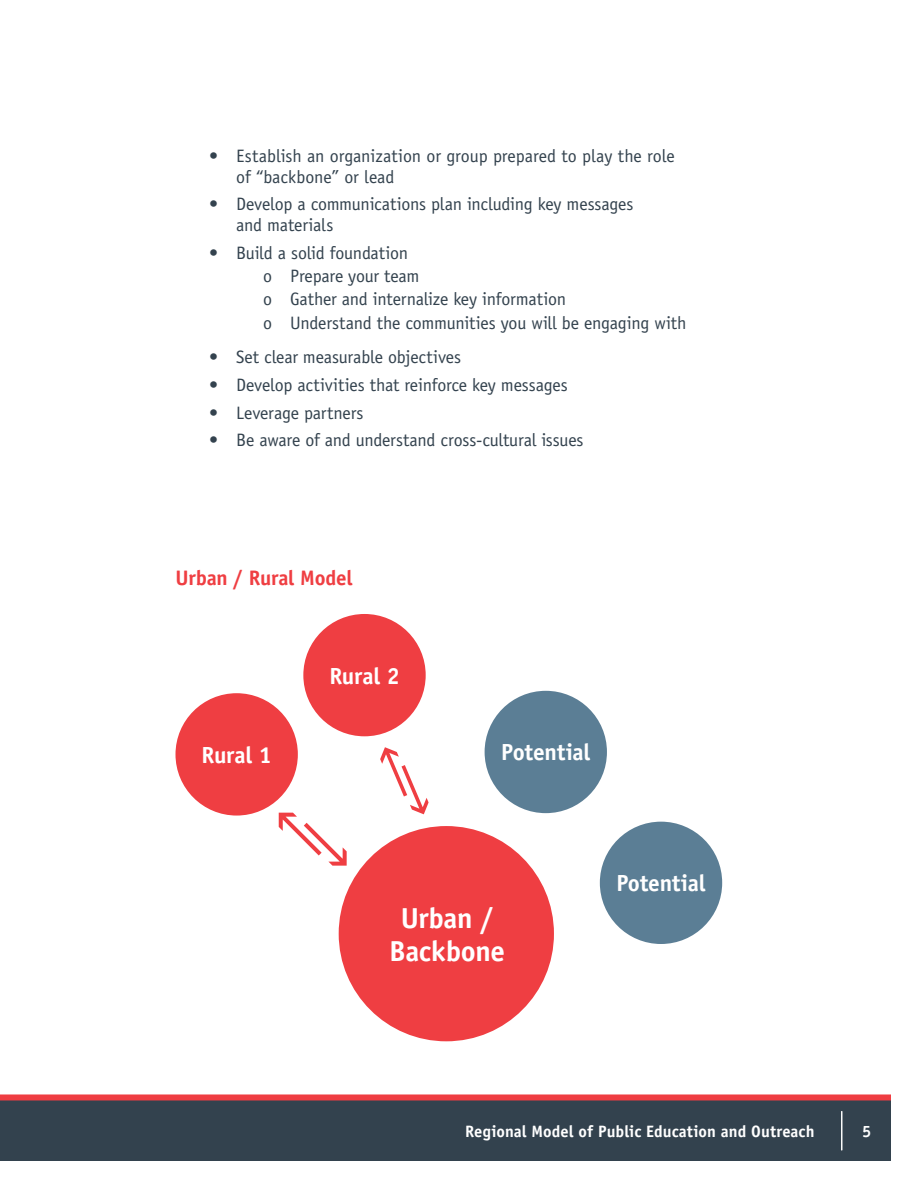
<style>
.page{position:relative;width:918px;height:1188px;background:#fff}
.page>*{position:absolute;margin:0;border:0;box-sizing:border-box;transform-origin:0 0}
.t1{font:700 28.95px/33.2px "Officina Sans Std";letter-spacing:-.015em;color:#fff;text-align:center}
.t2{font:700 23.4px "Officina Sans Std";letter-spacing:-.01em;color:#fff}
.t3{font:700 21px "Officina Sans Std";letter-spacing:-.015em;color:#ef3e42}
.t4{font:18px/23.1px "Officina Sans Std";letter-spacing:-.01em;color:#33424e}
.t5{font:700 16.5px "Officina Sans Std";color:#fff}
</style>
<div class="page">
<div style="left:0;top:1100px;width:891px;height:61px;background:#33424e"></div>
<div style="left:0;top:1094px;width:891px;height:6px;background:#ef3d42"></div>
<hr style="left:841px;top:1111px;width:1px;height:39px;background:#fff">
<div style="left:485px;top:691px;width:122px;height:122px;background:#5b7e95;border-radius:50%"></div>
<div style="left:303px;top:614px;width:123px;height:122px;background:#ef3e42;border-radius:50%"></div>
<div style="left:339px;top:826px;width:215px;height:215px;background:#ef3e42;border-radius:50%"></div>
<div style="left:176px;top:693px;width:122px;height:123px;background:#ef3e42;border-radius:50%"></div>
<div style="left:600px;top:822px;width:122px;height:122px;background:#5b7e95;border-radius:50%"></div>
<svg style="left:279px;top:813px;width:68px;height:53px"></svg>
<svg style="left:380px;top:747px;width:49px;height:67px"></svg>
<p class="t4" style="left:236px;top:145px;width:440px;line-height:21px;text-indent:-27px">• Establish an organization or group prepared to play the role of “backbone” or lead</p>
<p class="t4" style="left:236px;top:194px;width:399px;line-height:21px;text-indent:-27px">• Develop a communications plan including key messages and materials</p>
<p class="t4" style="left:263px;top:241px;width:425px;text-indent:-54px">• Build a solid foundation<br>o Prepare your team<br>o Gather and internalize key information<br>o Understand the communities you will be engaging with</p>
<p class="t4" style="left:209px;top:345px;width:253px">• Set clear measurable objectives</p>
<p class="t4" style="left:209px;top:373px;width:360px">• Develop activities that reinforce key messages</p>
<p class="t4" style="left:209px;top:401px;width:156px">• Leverage partners</p>
<p class="t4" style="left:209px;top:429px;width:376px">• Be aware of and understand cross-cultural issues</p>
<p class="t3" style="left:176px;top:565px;width:179px">Urban / Rural Model</p>
<p class="t2" style="left:202px;top:740px;width:72px">Rural 1</p>
<p class="t2" style="left:329px;top:661px;width:72px">Rural 2</p>
<p class="t2" style="left:501px;top:738px;width:91px">Potential</p>
<h1 class="t1" style="left:389px;top:901px;width:117px">Urban /<br>Backbone</h1>
<p class="t2" style="left:616px;top:869px;width:91px">Potential</p>
<p class="t5" style="left:465px;top:1121px;width:351px">Regional Model of Public Education and Outreach</p>
<p class="t5" style="left:862px;top:1121px;width:11px">5</p>
</div>
